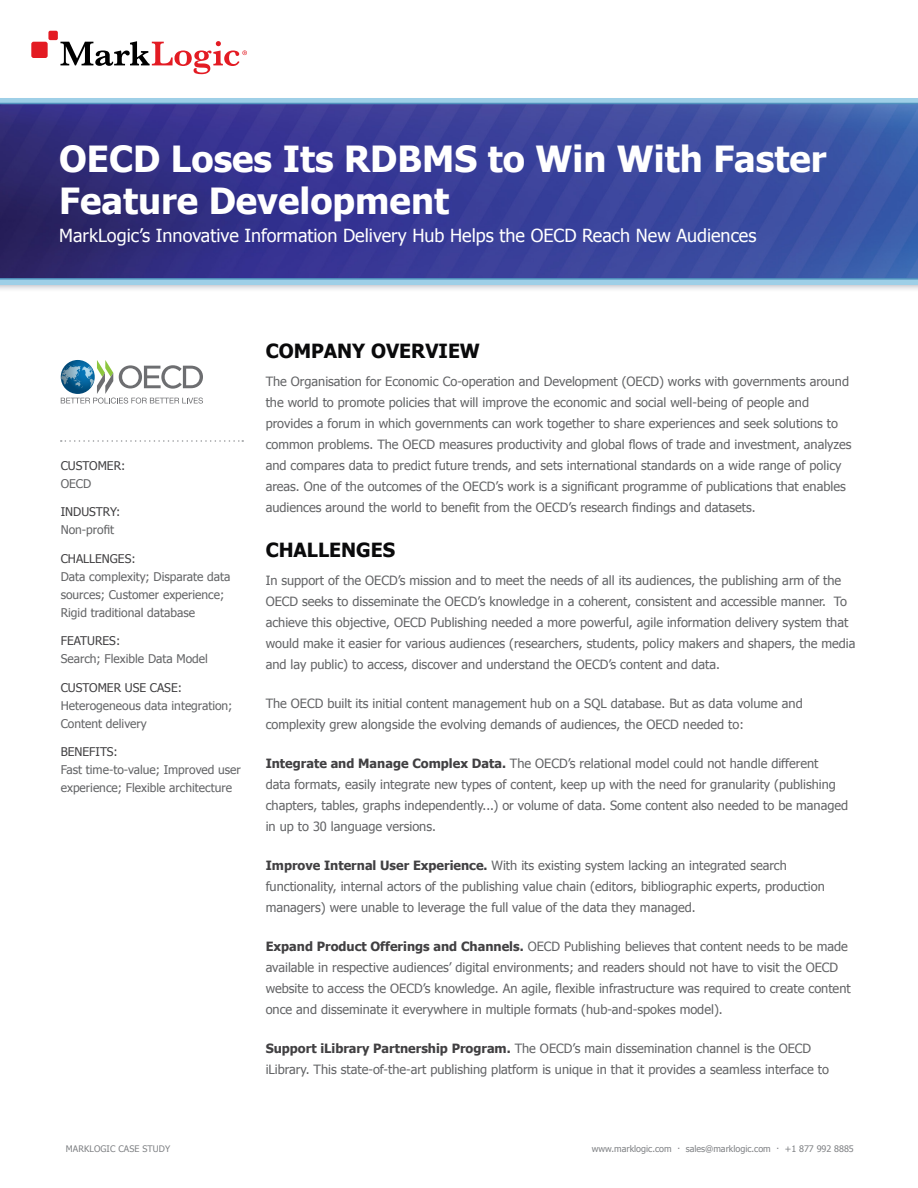
<style>
.page{position:relative;width:918px;height:1188px;background:#fff}
.page>*{position:absolute;margin:0;border:0;box-sizing:border-box;transform-origin:0 0}
.t1{font:700 36px/42px "Tahoma";color:#fff}
.t2{font:700 19.5px "Tahoma";color:#0a0a0b}
.t3{font:18px "Tahoma";color:#fff}
.t4{font:12.75px/21px "Tahoma";color:#636466}
.t5{font:12px/18px "Tahoma";color:#636466}
.t6{font:12px "Tahoma";color:#414042}
.t7{font:9px "Tahoma";color:#808285}
.s1{font-weight:700;color:#414042}
</style>
<div class="page">
<div style="left:0;top:96px;width:918px;height:197px;background:#002;opacity:.32"></div>
<img style="left:0;top:104px;width:918px;height:174px">
<div style="left:0;top:98px;width:918px;height:5px;background:#9ecfe7"></div>
<hr style="left:0;top:103px;width:918px;height:1px;background:#5193be">
<div style="left:0;top:280px;width:918px;height:5px;background:#9ecfe7"></div>
<hr style="left:0;top:278px;width:918px;height:2px;background:#5193be">
<svg style="left:61px;top:360px;width:142px;height:44px"></svg>
<svg style="left:61px;top:440px;width:182px;height:2px"></svg>
<div style="left:31px;top:42px;width:17px;height:16px;background:#e31b23;border-radius:2px"></div>
<div style="left:48px;top:31px;width:10px;height:9px;background:#e31b23;border-radius:2px"></div>
<svg style="left:60px;top:41px;width:187px;height:33px"></svg>
<h1 class="t1" style="left:59px;top:135px;width:769px">OECD Loses Its RDBMS to Win With Faster<br>Feature Development</h1>
<h3 class="t3" style="left:59px;top:224px;width:699px">MarkLogic’s Innovative Information Delivery Hub Helps the OECD Reach New Audiences</h3>
<p class="t6" style="left:61px;top:457px;width:66px">CUSTOMER:</p>
<p class="t5" style="left:61px;top:474px;width:32px">OECD</p>
<p class="t6" style="left:61px;top:504px;width:61px">INDUSTRY:</p>
<p class="t5" style="left:61px;top:520px;width:55px">Non-profit</p>
<p class="t6" style="left:61px;top:550px;width:76px">CHALLENGES:</p>
<p class="t5" style="left:61px;top:567px;width:171px">Data complexity; Disparate data sources; Customer experience;<br>Rigid traditional database</p>
<p class="t6" style="left:61px;top:633px;width:61px">FEATURES:</p>
<p class="t5" style="left:61px;top:649px;width:149px">Search; Flexible Data Model</p>
<p class="t6" style="left:61px;top:679px;width:123px">CUSTOMER USE CASE:</p>
<p class="t5" style="left:61px;top:696px;width:173px">Heterogeneous data integration;<br>Content delivery</p>
<p class="t6" style="left:61px;top:744px;width:59px">BENEFITS:</p>
<p class="t5" style="left:61px;top:760px;width:182px">Fast time-to-value; Improved user experience; Flexible architecture</p>
<h2 class="t2" style="left:266px;top:337px;width:216px">COMPANY OVERVIEW</h2>
<p class="t4" style="left:266px;top:370px;width:587px">The Organisation for Economic Co-operation and Development (OECD) works with governments around the world to promote policies that will improve the economic and social well-being of people and provides a forum in which governments can work together to share experiences and seek solutions to common problems. The OECD measures productivity and global flows of trade and investment, analyzes and compares data to predict future trends, and sets international standards on a wide range of policy areas. One of the outcomes of the OECD’s work is a significant programme of publications that enables audiences around the world to benefit from the OECD’s research findings and datasets.</p>
<h2 class="t2" style="left:266px;top:536px;width:131px">CHALLENGES</h2>
<p class="t4" style="left:266px;top:569px;width:591px">In support of the OECD’s mission and to meet the needs of all its audiences, the publishing arm of the OECD seeks to disseminate the OECD’s knowledge in a coherent, consistent and accessible manner. To achieve this objective, OECD Publishing needed a more powerful, agile information delivery system that would make it easier for various audiences (researchers, students, policy makers and shapers, the media and lay public) to access, discover and understand the OECD’s content and data.</p>
<p class="t4" style="left:266px;top:692px;width:539px">The OECD built its initial content management hub on a SQL database. But as data volume and complexity grew alongside the evolving demands of audiences, the OECD needed to:</p>
<p class="t4" style="left:266px;top:752px;width:584px"><span class="s1">Integrate and Manage Complex Data.</span> The OECD’s relational model could not handle different<br>data formats, easily integrate new types of content, keep up with the need for granularity (publishing chapters, tables, graphs independently...) or volume of data. Some content also needed to be managed in up to 30 language versions.</p>
<p class="t4" style="left:266px;top:854px;width:561px"><span class="s1">Improve Internal User Experience.</span> With its existing system lacking an integrated search functionality, internal actors of the publishing value chain (editors, bibliographic experts, production managers) were unable to leverage the full value of the data they managed.</p>
<p class="t4" style="left:266px;top:935px;width:587px"><span class="s1">Expand Product Offerings and Channels.</span> OECD Publishing believes that content needs to be made available in respective audiences’ digital environments; and readers should not have to visit the OECD website to access the OECD’s knowledge. An agile, flexible infrastructure was required to create content once and disseminate it everywhere in multiple formats (hub-and-spokes model).</p>
<p class="t4" style="left:266px;top:1037px;width:565px"><span class="s1">Support iLibrary Partnership Program.</span> The OECD’s main dissemination channel is the OECD iLibrary. This state-of-the-art publishing platform is unique in that it provides a seamless interface to</p>
<p class="t7" style="left:66px;top:1143px;width:106px">MARKLOGIC CASE STUDY</p>
<p class="t7" style="left:686px;top:1143px;width:170px">sales@marklogic.com . +1 877 992 8885</p>
<p class="t7" style="left:592px;top:1143px;width:90px">www.marklogic.com .</p>
</div>
